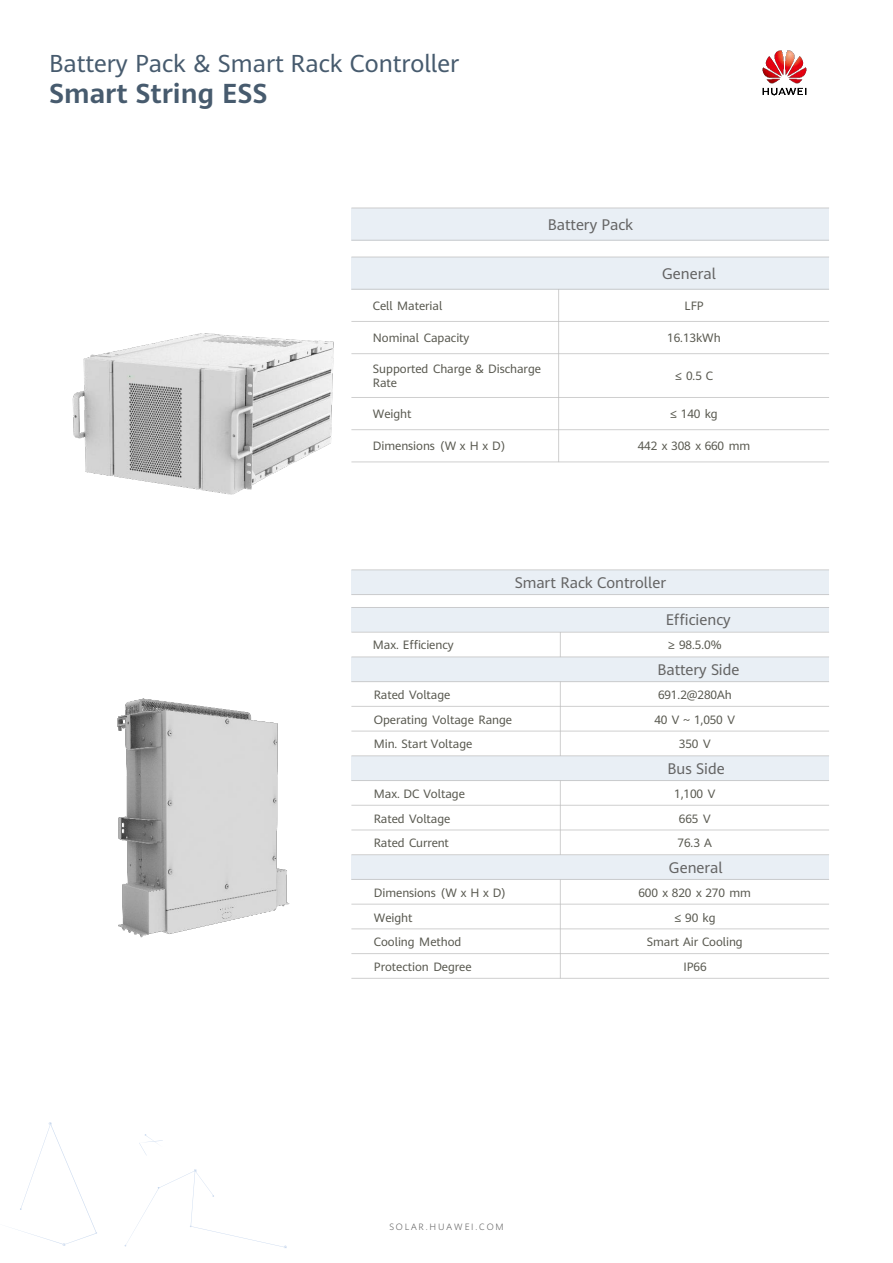
<style>
.page{position:relative;width:893px;height:1263px;background:#fff}
.page>*{position:absolute;margin:0;border:0;box-sizing:border-box;transform-origin:0 0}
.t1{font:700 27px "Huawei Sans";color:#475b6e}
.t2{font:24.15px "Huawei Sans";color:#475b6e}
.t3{font:15.15px "Huawei Sans";letter-spacing:-.005em;color:#646464}
.t4{font:11.85px/14.4px "Huawei Sans";letter-spacing:-.005em;color:#595950}
.t5{font:300 9px "Huawei Sans";letter-spacing:.205em;color:#5f5f5f}
</style>
<div class="page">
<svg style="left:16px;top:1122px;width:271px;height:126px"></svg>
<img style="left:72px;top:333px;width:262px;height:162px">
<img style="left:117px;top:698px;width:273px;height:240px">
<div style="left:351px;top:208px;width:478px;height:32px;background:#e9eff5"></div>
<div style="left:351px;top:257px;width:478px;height:32px;background:#e9eff5"></div>
<hr style="left:558px;top:289px;width:1px;height:173px;background:#d5d5d5">
<hr style="left:351px;top:240px;width:478px;height:1px;background:#d2d5d8">
<hr style="left:351px;top:257px;width:478px;height:1px;background:#d8dce0">
<hr style="left:351px;top:289px;width:478px;height:1px;background:#d1d4d6">
<hr style="left:351px;top:321px;width:478px;height:1px;background:#d1d1d1">
<hr style="left:351px;top:353px;width:478px;height:1px;background:#d7d7d7">
<hr style="left:351px;top:397px;width:478px;height:1px;background:#cfcfcf">
<hr style="left:351px;top:429px;width:478px;height:1px;background:#d8d8d8">
<hr style="left:351px;top:208px;width:478px;height:1px;background:#dadde1">
<hr style="left:351px;top:462px;width:478px;height:1px;background:#eaeaea">
<div style="left:351px;top:570px;width:478px;height:25px;background:#e9eff5"></div>
<div style="left:351px;top:607px;width:478px;height:25px;background:#e9eff5"></div>
<div style="left:351px;top:657px;width:478px;height:25px;background:#e9eff5"></div>
<div style="left:351px;top:756px;width:478px;height:24px;background:#e9eff5"></div>
<div style="left:351px;top:855px;width:478px;height:24px;background:#e9eff5"></div>
<svg style="left:560px;top:633px;width:1px;height:24px"></svg>
<hr style="left:560px;top:681px;width:1px;height:75px;background:#d6d6d6">
<hr style="left:560px;top:780px;width:1px;height:75px;background:#d6d6d6">
<hr style="left:560px;top:879px;width:1px;height:99px;background:#d6d6d6">
<hr style="left:351px;top:594px;width:478px;height:1px;background:#cccdcf">
<hr style="left:351px;top:607px;width:478px;height:1px;background:#cacbcd">
<hr style="left:351px;top:632px;width:478px;height:1px;background:#ddd">
<hr style="left:351px;top:657px;width:478px;height:1px;background:#dbdfe3">
<hr style="left:351px;top:681px;width:478px;height:1px;background:#ced0d2">
<hr style="left:351px;top:706px;width:478px;height:1px;background:#d5d5d5">
<hr style="left:351px;top:731px;width:478px;height:1px;background:#e2e2e2">
<hr style="left:351px;top:755px;width:478px;height:1px;background:#dedede">
<hr style="left:351px;top:780px;width:478px;height:1px;background:#caccce">
<hr style="left:351px;top:805px;width:478px;height:1px;background:#dadada">
<hr style="left:351px;top:830px;width:478px;height:1px;background:#e7e7e7">
<hr style="left:351px;top:854px;width:478px;height:1px;background:#d9d9d9">
<hr style="left:351px;top:879px;width:478px;height:1px;background:#cbcdcf">
<hr style="left:351px;top:904px;width:478px;height:1px;background:#dfdfdf">
<hr style="left:351px;top:929px;width:478px;height:1px;background:#ececec">
<hr style="left:351px;top:953px;width:478px;height:1px;background:#d4d4d4">
<hr style="left:351px;top:570px;width:478px;height:1px;background:#dde2e6">
<hr style="left:351px;top:978px;width:478px;height:1px;background:#d7d7d7">
<img style="left:762px;top:50px;width:45px;height:46px">
<h2 class="t2" style="left:49px;top:46px;width:411px">Battery Pack &amp; Smart Rack Controller</h2>
<h1 class="t1" style="left:49px;top:75px;width:220px">Smart String ESS</h1>
<p class="t3" style="left:548px;top:214px;width:87px">Battery Pack</p>
<p class="t3" style="left:662px;top:263px;width:55px">General</p>
<p class="t4" style="left:373px;top:298px;width:71px">Cell Material</p>
<p class="t4" style="left:685px;top:298px;width:21px">LFP</p>
<p class="t4" style="left:373px;top:330px;width:98px">Nominal Capacity</p>
<p class="t4" style="left:667px;top:330px;width:55px">16.13kWh</p>
<p class="t4" style="left:373px;top:361px;width:170px">Supported Charge &amp; Discharge<br>Rate</p>
<p class="t4" style="left:675px;top:368px;width:39px">≤ 0.5 C</p>
<p class="t4" style="left:373px;top:406px;width:40px">Weight</p>
<p class="t4" style="left:670px;top:406px;width:49px">≤ 140 kg</p>
<p class="t4" style="left:373px;top:438px;width:134px">Dimensions (W x H x D)</p>
<p class="t4" style="left:638px;top:438px;width:114px">442 x 308 x 660 mm</p>
<p class="t3" style="left:515px;top:572px;width:153px">Smart Rack Controller</p>
<p class="t3" style="left:666px;top:609px;width:66px">Efficiency</p>
<p class="t4" style="left:373px;top:637px;width:82px">Max. Efficiency</p>
<p class="t4" style="left:668px;top:637px;width:55px">≥ 98.5.0%</p>
<p class="t3" style="left:657px;top:659px;width:84px">Battery Side</p>
<p class="t4" style="left:374px;top:687px;width:78px">Rated Voltage</p>
<p class="t4" style="left:658px;top:687px;width:75px">691.2@280Ah</p>
<p class="t4" style="left:374px;top:712px;width:140px">Operating Voltage Range</p>
<p class="t4" style="left:654px;top:712px;width:82px">40 V ~ 1,050 V</p>
<p class="t4" style="left:374px;top:737px;width:100px">Min. Start Voltage</p>
<p class="t4" style="left:679px;top:737px;width:33px">350 V</p>
<p class="t3" style="left:667px;top:758px;width:59px">Bus Side</p>
<p class="t4" style="left:374px;top:786px;width:93px">Max. DC Voltage</p>
<p class="t4" style="left:674px;top:786px;width:43px">1,100 V</p>
<p class="t4" style="left:374px;top:811px;width:78px">Rated Voltage</p>
<p class="t4" style="left:679px;top:811px;width:33px">665 V</p>
<p class="t4" style="left:374px;top:835px;width:77px">Rated Current</p>
<p class="t4" style="left:677px;top:835px;width:36px">76.3 A</p>
<p class="t3" style="left:669px;top:857px;width:55px">General</p>
<p class="t4" style="left:374px;top:885px;width:134px">Dimensions (W x H x D)</p>
<p class="t4" style="left:638px;top:885px;width:114px">600 x 820 x 270 mm</p>
<p class="t4" style="left:374px;top:910px;width:40px">Weight</p>
<p class="t4" style="left:674px;top:910px;width:43px">≤ 90 kg</p>
<p class="t4" style="left:374px;top:934px;width:89px">Cooling Method</p>
<p class="t4" style="left:647px;top:934px;width:98px">Smart Air Cooling</p>
<p class="t4" style="left:374px;top:959px;width:99px">Protection Degree</p>
<p class="t4" style="left:683px;top:959px;width:25px">IP66</p>
<p class="t5" style="left:389px;top:1221px;width:116px">SOLAR.HUAWEI.COM</p>
</div>
